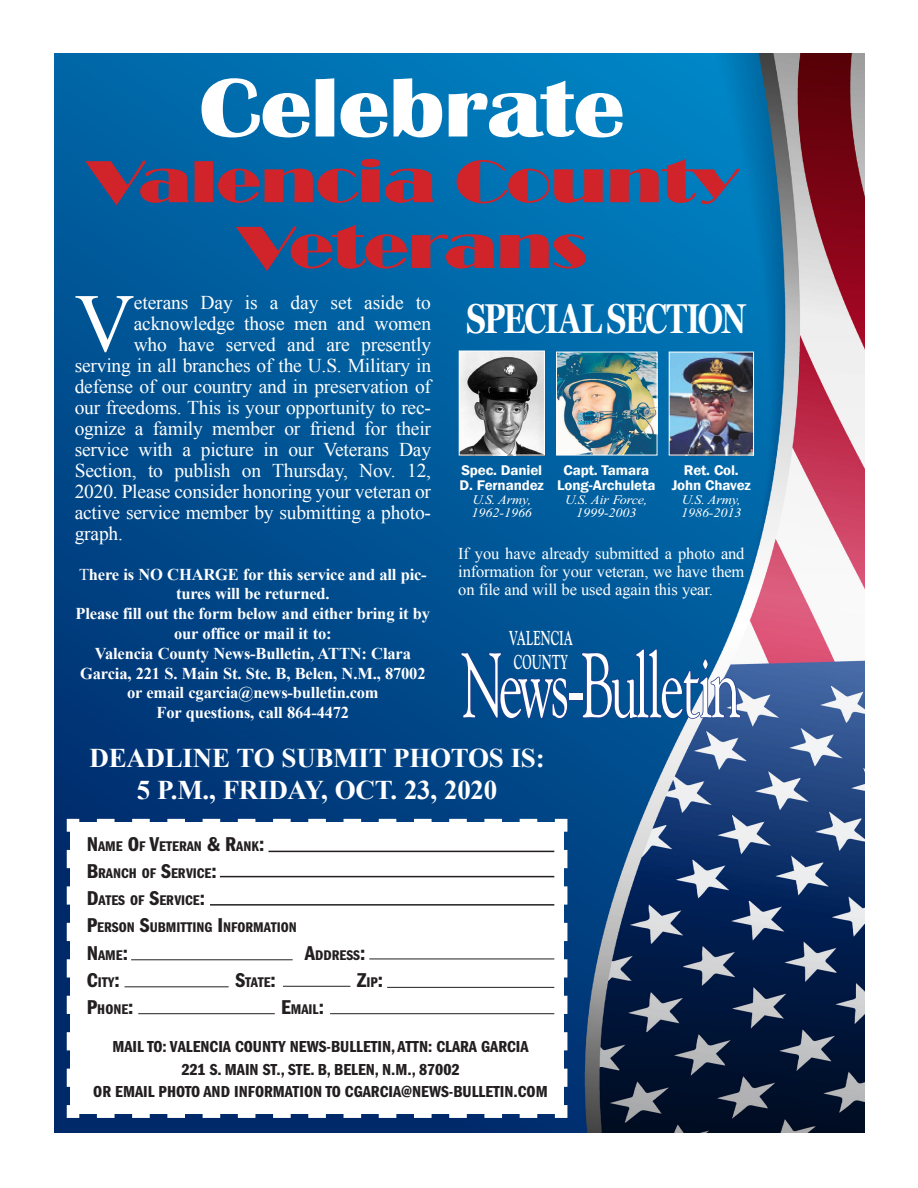
<style>
.page{position:relative;width:918px;height:1188px;background:#fff}
.page>*{position:absolute;margin:0;border:0;box-sizing:border-box;transform-origin:0 0}
.t1{font:90.75px "Goudy";letter-spacing:-.04em;color:#fff;scale:.59 1}
.t2{font:700 85.95px "Britannic";letter-spacing:-.015em;color:#fff;scale:1.22 1}
.t3{font:82.95px "Times New Roman";color:#fff}
.t4{font:61.65px/65.7px "Broadway";letter-spacing:-.015em;color:#d1232a;text-align:center;scale:1.22 1}
.t5{font:700 42px "Miller Headline";letter-spacing:-.02em;color:#fff;scale:.89 1}
.t6{font:700 27px/32.4px "Times New Roman";letter-spacing:-.01em;color:#fff;text-align:center}
.t7{font:20.7px "Franklin Gothic Demi Cmpr";color:#231f20;scale:1.16 1}
.t8{font:700 20.1px/24px "Goudy";color:#fff;scale:.59 1}
.t9{font:19.5px "Times New Roman";letter-spacing:-.01em;color:#fff}
.t10{font:700 16.5px/19.8px "Times New Roman";letter-spacing:-.01em;color:#fff;text-align:center}
.t11{font:16.5px "Franklin Gothic Demi Cmpr";color:#231f20;scale:1.16 1}
.t12{font:16.5px/18px "Times New Roman";letter-spacing:-.01em;color:#fff;text-align:justify}
.t13{font:14.55px/27.3px "Franklin Gothic Demi Cmpr";color:#231f20;scale:1.16 1}
.t14{font:600 14.4px/15px "Franklin Gothic";letter-spacing:-.01em;color:#fff;text-align:center;scale:1.04 1}
.t15{font:italic 13.05px/13.5px "Times New Roman";letter-spacing:-.01em;color:#fff;scale:1.09 1}
.s1{font-weight:400}
.s2{font-family:"Times New Roman"}
.s3{font-size:20.7px}
.s4{font-size:14.55px}
</style>
<div class="page">
<img style="left:54px;top:54px;width:810px;height:1078px">
<img style="left:461px;top:353px;width:82px;height:100px">
<div style="left:459px;top:351px;width:86px;height:104px;border:1px solid #fff"></div>
<img style="left:671px;top:354px;width:81px;height:99px">
<div style="left:669px;top:352px;width:85px;height:103px;border:1px solid #fff"></div>
<img style="left:558px;top:354px;width:97px;height:99px">
<div style="left:556px;top:352px;width:101px;height:103px;border:1px solid #fff"></div>
<svg style="left:63px;top:815px;width:508px;height:307px"></svg>
<hr style="left:268px;top:851px;width:286px;height:1px;background:#231f20">
<hr style="left:220px;top:876px;width:334px;height:1px;background:#231f20">
<hr style="left:210px;top:904px;width:344px;height:2px;background:#231f20">
<hr style="left:131px;top:959px;width:162px;height:1px;background:#231f20">
<hr style="left:369px;top:959px;width:185px;height:1px;background:#231f20">
<hr style="left:124px;top:987px;width:105px;height:1px;background:#231f20">
<hr style="left:283px;top:986px;width:67px;height:1px;background:#231f20">
<hr style="left:387px;top:987px;width:167px;height:1px;background:#231f20">
<hr style="left:138px;top:1013px;width:137px;height:1px;background:#231f20">
<hr style="left:330px;top:1013px;width:224px;height:1px;background:#231f20">
<svg style="left:460px;top:652px;width:109px;height:68px;background:#074a8e"></svg>
<div style="left:568px;top:693px;width:15px;height:8px;border:1px solid #253f8e"></div>
<svg style="left:581px;top:648px;width:161px;height:72px;background:#22609d"></svg>
<h2 class="t2" style="left:199px;top:59px;width:351px">Celebrate</h2>
<h3 class="t4" style="left:86px;top:149px;width:536px">Valencia County<br>Veterans</h3>
<p class="t9" style="left:134px;top:289px;width:299px">eterans Day is a day set aside to</p>
<p class="t9" style="left:134px;top:310px;width:299px">acknowledge those men and women</p>
<p class="t9" style="left:134px;top:331px;width:299px">who have served and are presently</p>
<p class="t9" style="left:75px;top:352px;width:358px">serving in all branches of the U.S. Military in</p>
<p class="t9" style="left:75px;top:373px;width:358px">defense of our country and in preservation of</p>
<p class="t9" style="left:75px;top:394px;width:358px">our freedoms. This is your opportunity to rec-</p>
<p class="t9" style="left:75px;top:415px;width:358px">ognize a family member or friend for their</p>
<p class="t9" style="left:75px;top:436px;width:358px">service with a picture in our Veterans Day</p>
<p class="t9" style="left:75px;top:457px;width:358px">Section, to publish on Thursday, Nov. 12,</p>
<p class="t9" style="left:75px;top:478px;width:358px">2020. Please consider honoring your veteran or</p>
<p class="t9" style="left:75px;top:499px;width:358px">active service member by submitting a photo-</p>
<p class="t9" style="left:75px;top:520px;width:50px">graph.</p>
<p class="t10" style="left:76px;top:564px;width:356px"><span class="s1">T</span>here is NO CHARGE for this service and all pic&shy;tures will be returned.<br>Please fill out the form below and either bring it by our office or mail it to:<br>Valencia County News-Bulletin, ATTN: Clara Garcia, 221 S. Main St. Ste. B, Belen, N.M., 87002 or email cgarcia@news-bulletin.com<br>For questions, call 864-4472</p>
<h3 class="t3" style="left:75px;top:267px;width:61px">V</h3>
<h3 class="t5" style="left:466px;top:293px;width:316px">SPECIAL SECTION</h3>
<p class="t14" style="left:460px;top:463px;width:83px;text-align:left">Spec. Daniel<br>D. Fernandez</p>
<p class="t15" style="left:472px;top:493px;width:57px">U.S. Army,<br>1962-1966</p>
<p class="t14" style="left:557px;top:463px;width:96px">Capt. Tamara<br>Long-Archuleta</p>
<p class="t15" style="left:565px;top:493px;width:77px;text-align:center">U.S. Air Force,<br>1999-2003</p>
<p class="t14" style="left:672px;top:463px;width:78px">Ret. Col.<br>John Chavez</p>
<p class="t15" style="left:681px;top:493px;width:57px">U.S. Army,<br>1986-2013</p>
<p class="t12" style="left:458px;top:544px;width:288px">If you have already submitted a photo and information for your veteran, we have them on file and will be used again this year.</p>
<p class="t8" style="left:509px;top:626px;width:111px">VALENCIA<br>COUNTY</p>
<h1 class="t1" style="left:462px;top:629px;width:474px">News<span class="s2">-</span>Bulletin</h1>
<h3 class="t6" style="left:89px;top:741px;width:457px">DEADLINE TO SUBMIT PHOTOS IS:<br>5 P.M., FRIDAY, OCT. 23, 2020</h3>
<p class="t13" style="left:87px;top:833px;width:175px"><span class="s3">N</span>AME <span class="s3">O</span>F <span class="s3">V</span>ETERAN <span class="s3">&amp; R</span>ANK<span class="s3">:<br>B</span>RANCH OF <span class="s3">S</span>ERVICE<span class="s3">:<br>D</span>ATES OF <span class="s3">S</span>ERVICE<span class="s3">:<br>P</span>ERSON <span class="s3">S</span>UBMITTING <span class="s3">I</span>NFORMATION<br><span class="s3">N</span>AME<span class="s3">:</span></p>
<p class="t13" style="left:305px;top:942px;width:54px"><span class="s3">A</span>DDRESS<span class="s3">:</span></p>
<p class="t13" style="left:87px;top:969px;width:30px"><span class="s3">C</span>ITY<span class="s3">:</span></p>
<p class="t13" style="left:235px;top:969px;width:36px"><span class="s3">S</span>TATE<span class="s3">:</span></p>
<p class="t7" style="left:357px;top:969px;width:24px">Z<span class="s4">IP</span>:</p>
<p class="t13" style="left:87px;top:996px;width:42px"><span class="s3">P</span>HONE<span class="s3">:</span></p>
<p class="t13" style="left:281px;top:996px;width:38px"><span class="s3">E</span>MAIL<span class="s3">:</span></p>
<p class="t11" style="left:112px;top:1038px;width:8px">MAIL</p>
<p class="t11" style="left:147px;top:1038px;width:174px">TO: VALENCIA COUNTY NEWS-BULLETI</p>
<p class="t11" style="left:382px;top:1038px;width:55px">N, ATTN: CLARA</p>
<p class="t11" style="left:481px;top:1038px;width:8px">GARCIA</p>
<p class="t11" style="left:181px;top:1060px;width:241px">221 S. MAI N ST., STE. B, BELEN, N.M., 87002</p>
<p class="t11" style="left:93px;top:1083px;width:27px">OR EMAIL</p>
<p class="t11" style="left:159px;top:1083px;width:99px">PHOTO AND INFORMATI</p>
<p class="t11" style="left:304px;top:1083px;width:44px">ON TO CGARCIA</p>
<p class="t11" style="left:401px;top:1083px;width:60px">@NEWS-BULLETI</p>
<p class="t11" style="left:505px;top:1083px;width:37px">N.COM</p>
</div>
